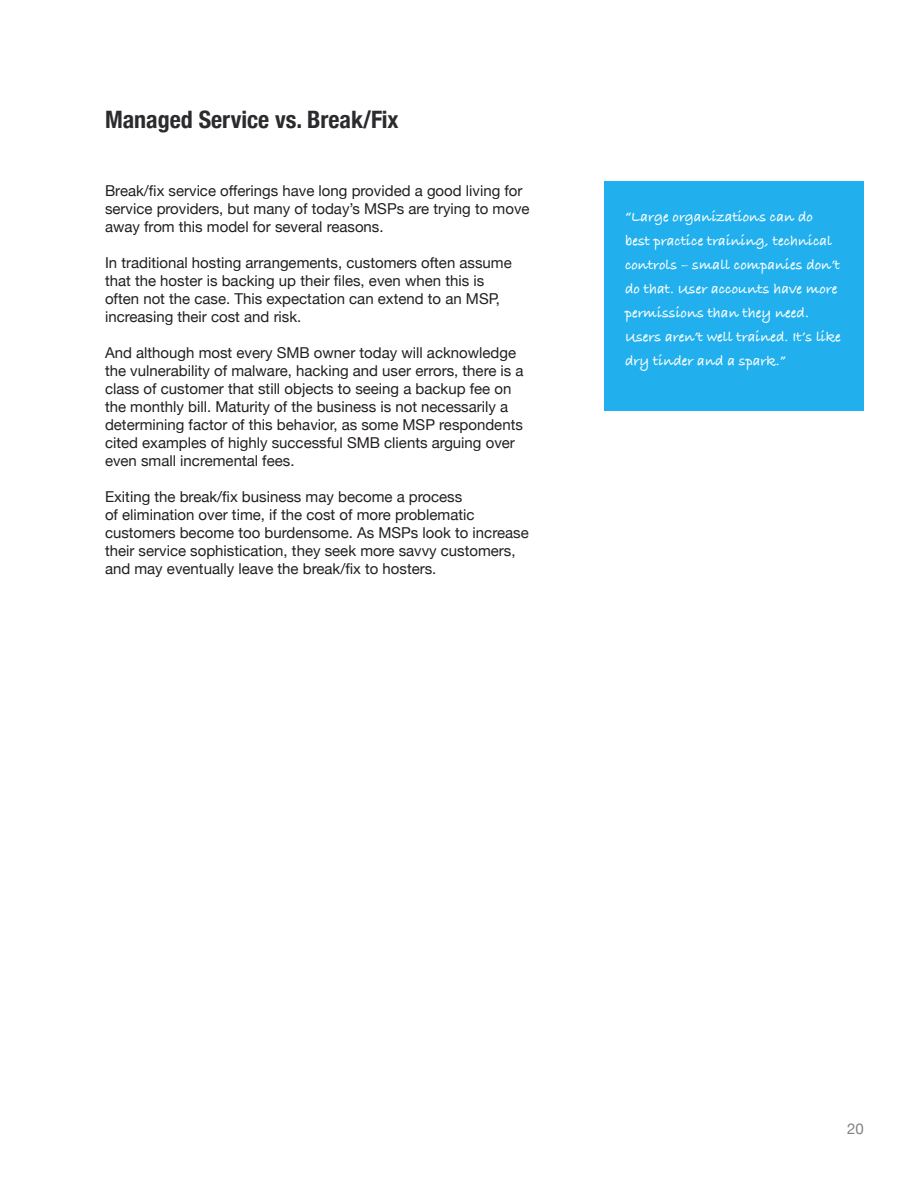
<style>
.page{position:relative;width:918px;height:1188px;background:#fff}
.page>*{position:absolute;margin:0;border:0;box-sizing:border-box;transform-origin:0 0}
.t1{font:700 condensed 24px "Helvetica Neue";color:#2b2b2e}
.t2{font:15px/18px "Helvetica Neue";color:#231f20}
.t3{font:700 15px/24px "Bradley Hand ITCTT";color:#fff}
.t4{font:15px "Helvetica Neue";color:#808285}
</style>
<div class="page">
<div style="left:604px;top:182px;width:260px;height:229px;background:#21b0ed"></div>
<h1 class="t1" style="left:105px;top:111px;width:295px">Managed Service vs. Break/Fix</h1>
<p class="t2" style="left:105px;top:182px;width:426px">Break/fix service offerings have long provided a good living for service providers, but many of today’s MSPs are trying to move away from this model for several reasons.</p>
<p class="t2" style="left:105px;top:254px;width:408px">In traditional hosting arrangements, customers often assume that the hoster is backing up their files, even when this is often not the case. This expectation can extend to an MSP, increasing their cost and risk.</p>
<p class="t2" style="left:105px;top:344px;width:420px">And although most every SMB owner today will acknowledge the vulnerability of malware, hacking and user errors, there is a class of customer that still objects to seeing a backup fee on the monthly bill. Maturity of the business is not necessarily a determining factor of this behavior, as some MSP respondents cited examples of highly successful SMB clients arguing over even small incremental fees.</p>
<p class="t2" style="left:105px;top:488px;width:425px">Exiting the break/fix business may become a process<br>of elimination over time, if the cost of more problematic customers become too burdensome. As MSPs look to increase their service sophistication, they seek more savvy customers, and may eventually leave the break/fix to hosters.</p>
<p class="t3" style="left:625px;top:205px;width:217px">“Large organizations can do best practice training, technical controls – small companies don’t do that. User accounts have more permissions than they need.<br>Users aren’t well trained. It’s like dry tinder and a spark.”</p>
<p class="t4" style="left:847px;top:1122px;width:18px">20</p>
</div>
